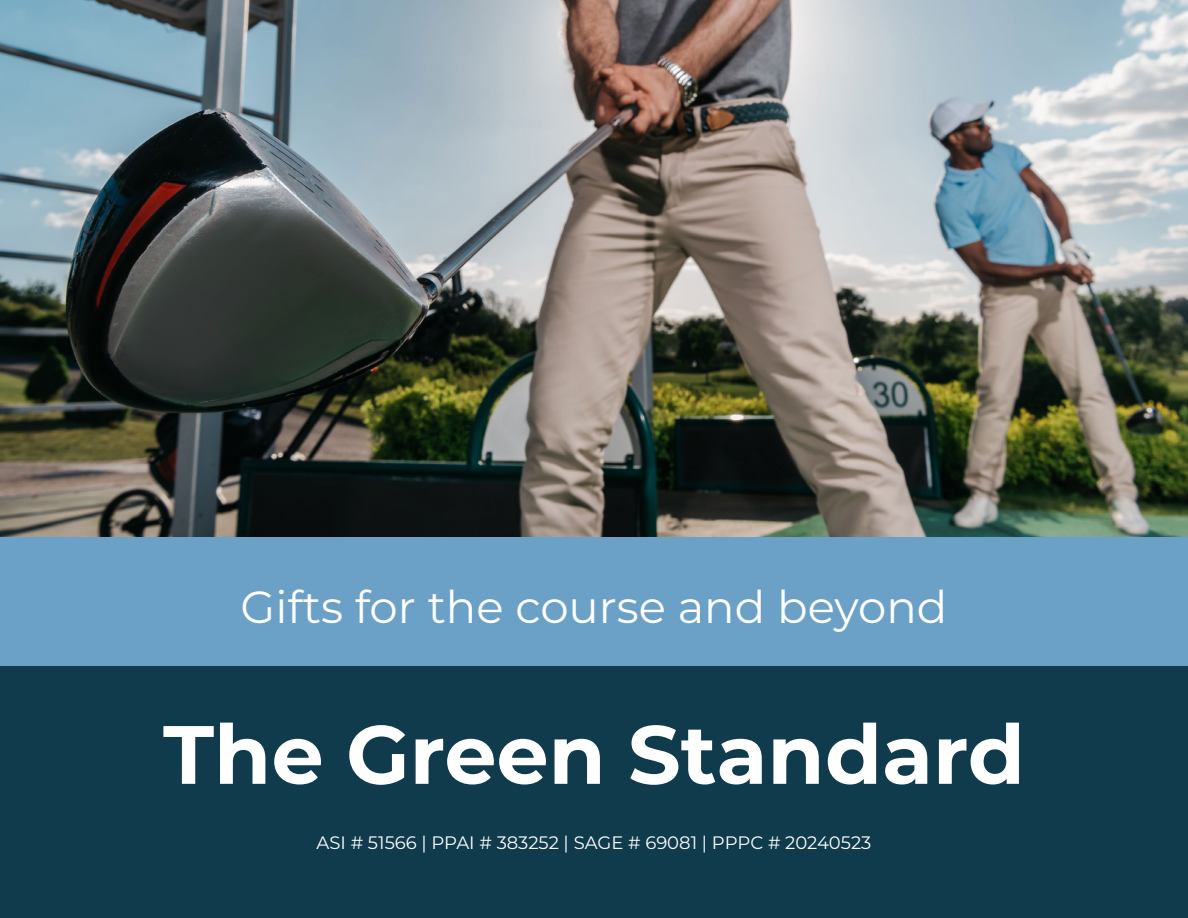
<style>
.page{position:relative;width:1188px;height:918px;background:#fff}
.page>*{position:absolute;margin:0;border:0;box-sizing:border-box;transform-origin:0 0}
.t1{font:700 82.5px "Montserrat";color:#fff}
.t2{font:45px "Montserrat";color:#fff}
.t3{font:18px "Montserrat";color:#fff}
</style>
<div class="page">
<div style="left:0;top:666px;width:1188px;height:252px;background:#0f3b4d"></div>
<div style="left:0;top:537px;width:1188px;height:129px;background:#6ba1c7"></div>
<img style="left:0;top:0;width:1188px;height:537px">
<h2 class="t2" style="left:241px;top:576px;width:708px">Gifts for the course and beyond</h2>
<h1 class="t1" style="left:163px;top:695px;width:863px">The Green Standard</h1>
<p class="t3" style="left:317px;top:830px;width:556px">ASI # 51566 | PPAI # 383252 | SAGE # 69081 | PPPC # 20240523</p>
</div>
